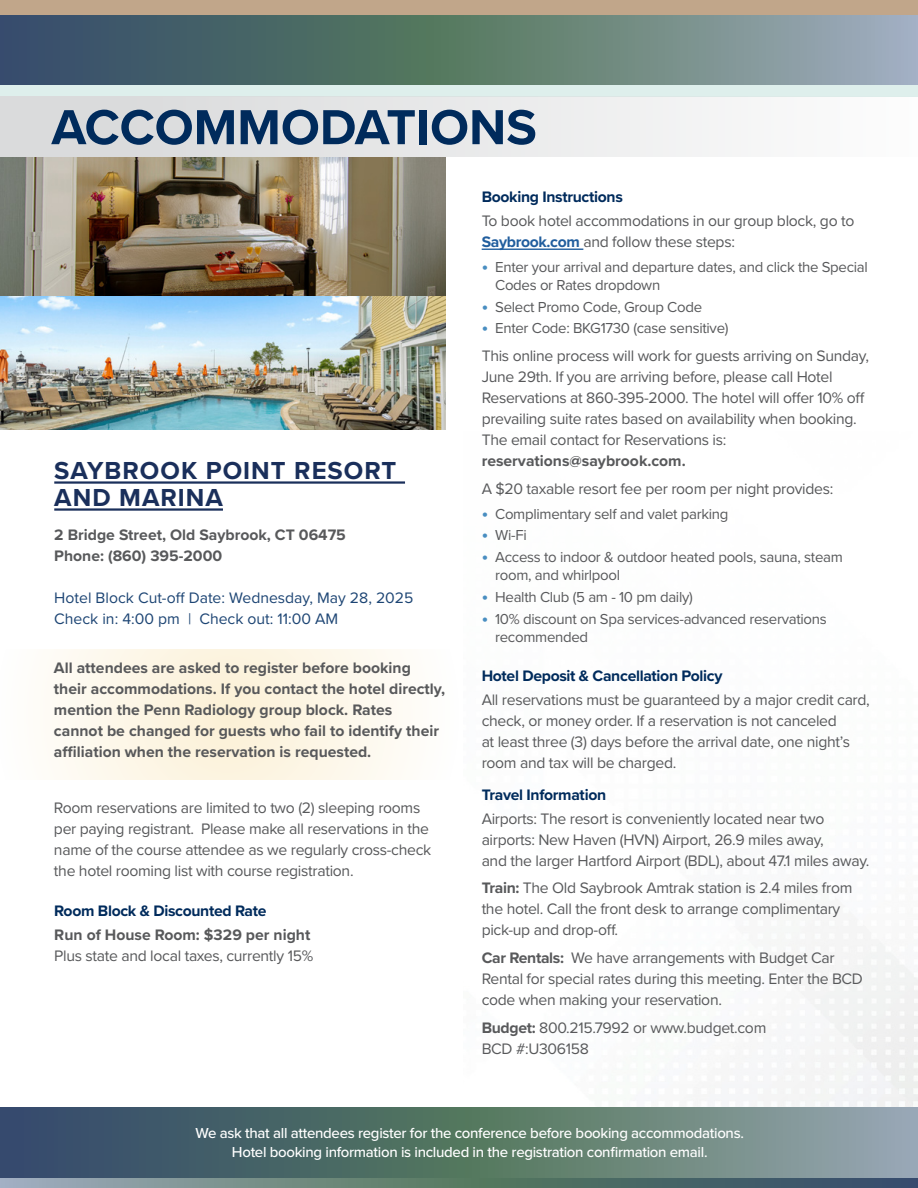
<style>
.page{position:relative;width:918px;height:1188px;background:#fff}
.page>*{position:absolute;margin:0;border:0;box-sizing:border-box;transform-origin:0 0}
.t1{font:700 51px "Proxima Nova";color:#002b5c}
.t2{font:700 25.5px/27px "Proxima Nova";letter-spacing:.04em;color:#1a2f5b}
.t3{font:15.75px/21px "Proxima Nova";letter-spacing:-.02em;color:#58595b}
.t4{font:700 15.75px/21px "Proxima Nova";color:#58595b}
.t5{font:700 15.75px "Proxima Nova";letter-spacing:-.02em;color:#002b5c}
.t6{font:15.75px/21px "Proxima Nova";color:#1d4574}
.t7{font:15px/18px "Proxima Nova";letter-spacing:-.02em;color:#58595b}
.t8{font:500 15px/19.5px "Proxima Nova";letter-spacing:-.02em;color:#fff;text-align:center}
.s1{font-weight:700;color:#215e9e}
.s2{font-weight:700;font-size:18px;color:#498ec1}
.s3{font-weight:700}
</style>
<div class="page">
<svg style="left:0;top:15px;width:918px;height:70px;background:#617b7b"></svg>
<div style="left:0;top:85px;width:918px;height:11px;background:#deefec"></div>
<div style="left:0;top:0;width:918px;height:15px;background:#c1a68a"></div>
<svg style="left:52px;top:649px;width:351px;height:130px;fill:#fdf6e6"></svg>
<div style="left:0;top:96px;width:918px;height:61px;background:linear-gradient(to right,#d6d7d8,#fcfcfc)"></div>
<hr style="left:54px;top:481px;width:351px;height:3px;background:#1a2f5b">
<hr style="left:54px;top:508px;width:169px;height:3px;background:#1a2f5b">
<hr style="left:482px;top:249px;width:101px;height:1px;background:#215e9e">
<svg style="left:0;top:1107px;width:918px;height:71px;background:#5c7777"></svg>
<img style="left:0;top:157px;width:446px;height:273px">
<svg style="left:0;top:1178px;width:918px;height:10px;background:#607a7a"></svg>
<h1 class="t1" style="left:51px;top:89px;width:487px">ACCOMMODATIONS</h1>
<h2 class="t2" style="left:54px;top:456px;width:344px">SAYBROOK POINT RESORT<br>AND MARINA</h2>
<p class="t4" style="left:54px;top:524px;width:293px">2 Bridge Street, Old Saybrook, CT 06475<br>Phone: (860) 395-2000</p>
<p class="t6" style="left:54px;top:587px;width:361px">Hotel Block Cut-off Date: Wednesday, May 28, 2025<br>Check in: 4:00 pm | Check out: 11:00 AM</p>
<p class="t4" style="left:54px;top:657px;width:393px">All attendees are asked to register before booking their accommodations. If you contact the hotel directly, mention the Penn Radiology group block. Rates cannot be changed for guests who fail to identify their affiliation when the reservation is requested.</p>
<p class="t3" style="left:54px;top:797px;width:379px">Room reservations are limited to two (2) sleeping rooms per paying registrant. Please make all reservations in the name of the course attendee as we regularly cross-check the hotel rooming list with course registration.</p>
<p class="t5" style="left:54px;top:899px;width:214px">Room Block &amp; Discounted Rate</p>
<p class="t4" style="left:54px;top:924px;width:258px">Run of House Room: $329 per night</p>
<p class="t3" style="left:54px;top:945px;width:260px">Plus state and local taxes, currently 15%</p>
<p class="t5" style="left:482px;top:185px;width:143px">Booking Instructions</p>
<p class="t3" style="left:482px;top:210px;width:374px">To book hotel accommodations in our group block, go to<br><span class="s1">Saybrook.com</span> and follow these steps:</p>
<p class="t7" style="left:495px;top:257px;width:374px;text-indent:-14px"><span class="s2">•</span> Enter your arrival and departure dates, and click the Special<br>Codes or Rates dropdown</p>
<p class="t7" style="left:482px;top:297px;width:222px"><span class="s2">•</span> Select Promo Code, Group Code</p>
<p class="t7" style="left:482px;top:319px;width:248px"><span class="s2">•</span> Enter Code: BKG1730 (case sensitive)</p>
<p class="t3" style="left:482px;top:345px;width:389px">This online process will work for guests arriving on Sunday, June 29th. If you are arriving before, please call Hotel Reservations at 860-395-2000. The hotel will offer 10% off prevailing suite rates based on availability when booking.<br>The email contact for Reservations is:</p>
<p class="t4" style="left:482px;top:450px;width:206px">reservations@saybrook.com.</p>
<p class="t3" style="left:482px;top:477px;width:353px">A $20 taxable resort fee per room per night provides:</p>
<p class="t7" style="left:482px;top:504px;width:248px"><span class="s2">•</span> Complimentary self and valet parking</p>
<p class="t7" style="left:482px;top:526px;width:47px"><span class="s2">•</span> Wi-Fi</p>
<p class="t7" style="left:495px;top:547px;width:349px;text-indent:-14px"><span class="s2">•</span> Access to indoor &amp; outdoor heated pools, sauna, steam room, and whirlpool</p>
<p class="t7" style="left:482px;top:587px;width:213px"><span class="s2">•</span> Health Club (5 am - 10 pm daily)</p>
<p class="t7" style="left:495px;top:609px;width:333px;text-indent:-14px"><span class="s2">•</span> 10% discount on Spa services-advanced reservations recommended</p>
<p class="t5" style="left:482px;top:664px;width:242px">Hotel Deposit &amp; Cancellation Policy</p>
<p class="t3" style="left:482px;top:689px;width:390px">All reservations must be guaranteed by a major credit card, check, or money order. If a reservation is not canceled<br>at least three (3) days before the arrival date, one night’s room and tax will be charged.</p>
<p class="t5" style="left:482px;top:783px;width:126px">Travel Information</p>
<p class="t3" style="left:482px;top:807px;width:389px">Airports: The resort is conveniently located near two airports: New Haven (HVN) Airport, 26.9 miles away,<br>and the larger Hartford Airport (BDL), about 47.1 miles away.</p>
<p class="t3" style="left:482px;top:877px;width:372px"><span class="s3">Train:</span> The Old Saybrook Amtrak station is 2.4 miles from the hotel. Call the front desk to arrange complimentary pick-up and drop-off.</p>
<p class="t3" style="left:482px;top:947px;width:383px"><span class="s3">Car Rentals:</span> We have arrangements with Budget Car<br>Rental for special rates during this meeting. Enter the BCD code when making your reservation.</p>
<p class="t3" style="left:482px;top:1016px;width:286px"><span class="s3">Budget:</span> 800.215.7992 or www.budget.com<br>BCD #:U306158</p>
<p class="t8" style="left:196px;top:1124px;width:550px">We ask that all attendees register for the conference before booking accommodations.<br>Hotel booking information is included in the registration confirmation email.</p>
</div>
